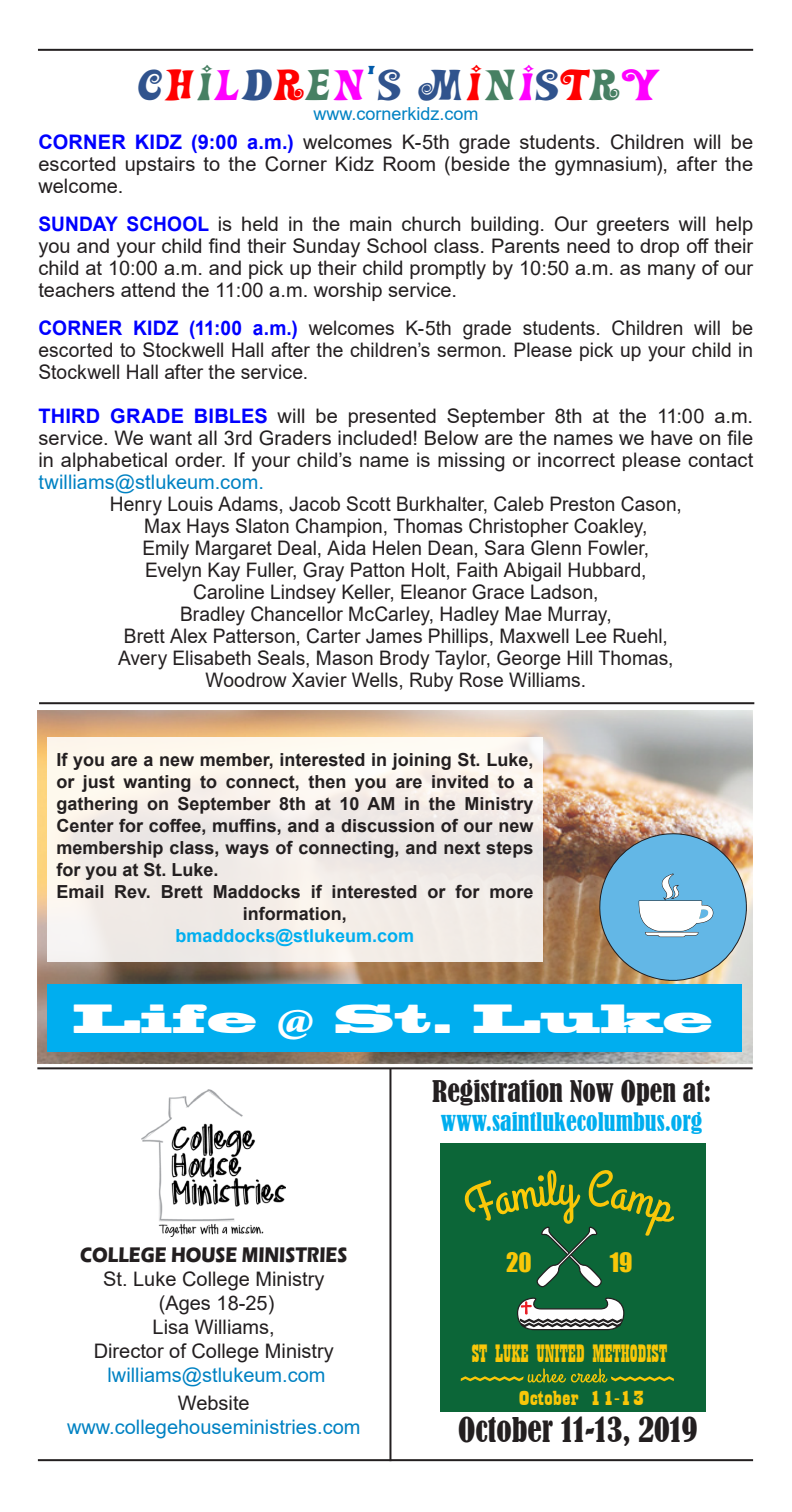
<style>
.page{position:relative;width:792px;height:1512px;background:#fff}
.page>*{position:absolute;margin:0;border:0;box-sizing:border-box;transform-origin:0 0}
.t1{font:44px "Action Is Wider JL";color:#30538d}
.t2{font:38px "Blackoak Std";color:#fff}
.t3{font:condensed 32px "Bernard";color:#231f20}
.t4{font:condensed 28px "Bernard";color:#231f20}
.t5{font:26.2px "Playbill";color:#f9c709}
.t6{font:24.6px "Impact";color:#f9c709}
.t7{font:condensed 24px "Bernard";color:#00aeef}
.t8{font:700 21.8px "Eras ITC";color:#231f20;scale:.83 1}
.t9{font:21.2px "Playbill";color:#f9c709;scale:1.7 1}
.t10{font:20px/22px "Arial";color:#231f20;text-align:justify}
.t11{font:20px/22px "Arial";color:#231f20;text-align:justify;scale:.96 1}
.t12{font:20px "Arial";color:#0082c3}
.t13{font:700 18px/22px "Arial";color:#231f20;text-align:justify}
.t14{font:700 18px "Arial";color:#00aeef}
.t15{font:18px "Arial";color:#0082c3}
.s1{color:#f00}
.s2{color:#478063}
.s3{color:#f0f}
.s4{color:#015aaa}
.s5{font-weight:700;color:#00f}
.s6{color:#0082c3}
</style>
<div class="page">
<hr style="left:38px;top:49px;width:715px;height:2px;background:#231f20">
<hr style="left:38px;top:1459px;width:715px;height:2px;background:#231f20">
<div style="left:440px;top:1143px;width:266px;height:269px;background:#0c6638"></div>
<svg style="left:464px;top:1170px;width:210px;height:118px"></svg>
<svg style="left:460px;top:1369px;width:214px;height:14px"></svg>
<svg style="left:517px;top:1298px;width:108px;height:33px"></svg>
<img style="left:142px;top:1089px;width:144px;height:147px">
<hr style="left:389px;top:1068px;width:2px;height:393px;background:#231f20">
<hr style="left:37px;top:1067px;width:716px;height:2px;background:#231f20">
<hr style="left:39px;top:702px;width:715px;height:2px;background:#231f20">
<img style="left:37px;top:710px;width:716px;height:354px">
<div style="left:47px;top:984px;width:695px;height:68px;background:#00aeef"></div>
<div style="left:47px;top:737px;width:496px;height:224px;background:linear-gradient(to right,#f6f0ea,#f3ede9)"></div>
<svg style="left:600px;top:834px;width:147px;height:147px;background:#83b3cc"></svg>
<p class="t1" style="left:135px;top:65px;width:524px">C<span class="s1">H</span><span class="s2">I</span><span class="s3">L</span>D<span class="s1">R</span><span class="s2">E</span><span class="s3">N</span><span class="s4">’</span>S M<span class="s1">I</span><span class="s2">N</span><span class="s3">I</span>S<span class="s1">T</span><span class="s2">R</span><span class="s3">Y</span></p>
<p class="t15" style="left:314px;top:101px;width:167px">www.cornerkidz.com</p>
<p class="t10" style="left:38px;top:131px;width:716px"><span class="s5">CORNER KIDZ (9:00 a.m.)</span> welcomes K-5th grade students. Children will be escorted upstairs to the Corner Kidz Room (beside the gymnasium), after the welcome.</p>
<p class="t10" style="left:38px;top:213px;width:716px"><span class="s5">SUNDAY SCHOOL</span> is held in the main church building. Our greeters will help you and your child find their Sunday School class. Parents need to drop off their child at 10:00 a.m. and pick up their child promptly by 10:50 a.m. as many of our teachers attend the 11:00 a.m. worship service.</p>
<p class="t11" style="left:38px;top:317px;width:746px"><span class="s5">CORNER KIDZ (11:00 a.m.)</span> welcomes K-5th grade students. Children will be escorted to Stockwell Hall after the children’s sermon. Please pick up your child in Stockwell Hall after the service.</p>
<p class="t10" style="left:38px;top:405px;width:716px"><span class="s5">THIRD GRADE BIBLES</span> will be presented September 8th at the 11:00 a.m. service. We want all 3rd Graders included! Below are the names we have on file in alphabetical order. If your child’s name is missing or incorrect please contact <span class="s6">twilliams@stlukeum.com.</span></p>
<p class="t11" style="left:110px;top:493px;width:597px">Henry Louis Adams, Jacob Scott Burkhalter, Caleb Preston Cason,</p>
<p class="t11" style="left:144px;top:515px;width:526px">Max Hays Slaton Champion, Thomas Christopher Coakley,</p>
<p class="t11" style="left:143px;top:537px;width:529px">Emily Margaret Deal, Aida Helen Dean, Sara Glenn Fowler,</p>
<p class="t11" style="left:145px;top:559px;width:524px">Evelyn Kay Fuller, Gray Patton Holt, Faith Abigail Hubbard,</p>
<p class="t11" style="left:193px;top:581px;width:424px">Caroline Lindsey Keller, Eleanor Grace Ladson,</p>
<p class="t11" style="left:180px;top:603px;width:451px">Bradley Chancellor McCarley, Hadley Mae Murray,</p>
<p class="t11" style="left:124px;top:625px;width:568px">Brett Alex Patterson, Carter James Phillips, Maxwell Lee Ruehl,</p>
<p class="t11" style="left:118px;top:647px;width:580px">Avery Elisabeth Seals, Mason Brody Taylor, George Hill Thomas,</p>
<p class="t11" style="left:206px;top:669px;width:398px">Woodrow Xavier Wells, Ruby Rose Williams.</p>
<p class="t13" style="left:56px;top:749px;width:479px">If you are a new member, interested in joining St. Luke, or just wanting to connect, then you are invited to a gathering on September 8th at 10 AM in the Ministry Center for coffee, muffins, and a discussion of our new membership class, ways of connecting, and next steps for you at St. Luke.</p>
<p class="t13" style="left:56px;top:881px;width:478px;text-align:center">Email Rev. Brett Maddocks if interested or for more information,</p>
<p class="t14" style="left:176px;top:923px;width:240px">bmaddocks@stlukeum.com</p>
<p class="t2" style="left:73px;top:993px;width:642px">Life @ St. Luke</p>
<p class="t8" style="left:80px;top:1242px;width:324px">COLLEGE HOUSE MINISTRIES</p>
<p class="t10" style="left:103px;top:1268px;width:223px">St. Luke College Ministry</p>
<p class="t10" style="left:159px;top:1292px;width:117px">(Ages 18-25)</p>
<p class="t10" style="left:153px;top:1316px;width:124px">Lisa Williams,</p>
<p class="t10" style="left:94px;top:1340px;width:242px">Director of College Ministry</p>
<p class="t12" style="left:107px;top:1361px;width:220px">lwilliams@stlukeum.com</p>
<p class="t10" style="left:178px;top:1392px;width:73px">Website</p>
<p class="t12" style="left:67px;top:1413px;width:295px">www.collegehouseministries.com</p>
<p class="t4" style="left:432px;top:1075px;width:280px">Registration Now Open at:</p>
<p class="t7" style="left:441px;top:1108px;width:263px">www.saintlukecolumbus.org</p>
<p class="t6" style="left:506px;top:1243px;width:27px">20</p>
<p class="t6" style="left:610px;top:1243px;width:24px">19</p>
<p class="t5" style="left:472px;top:1340px;width:197px">ST LUKE UNITED METHODIST</p>
<p class="t9" style="left:519px;top:1388px;width:76px">October 11-13</p>
<p class="t3" style="left:458px;top:1411px;width:241px">October 11-13, 2019</p>
</div>
